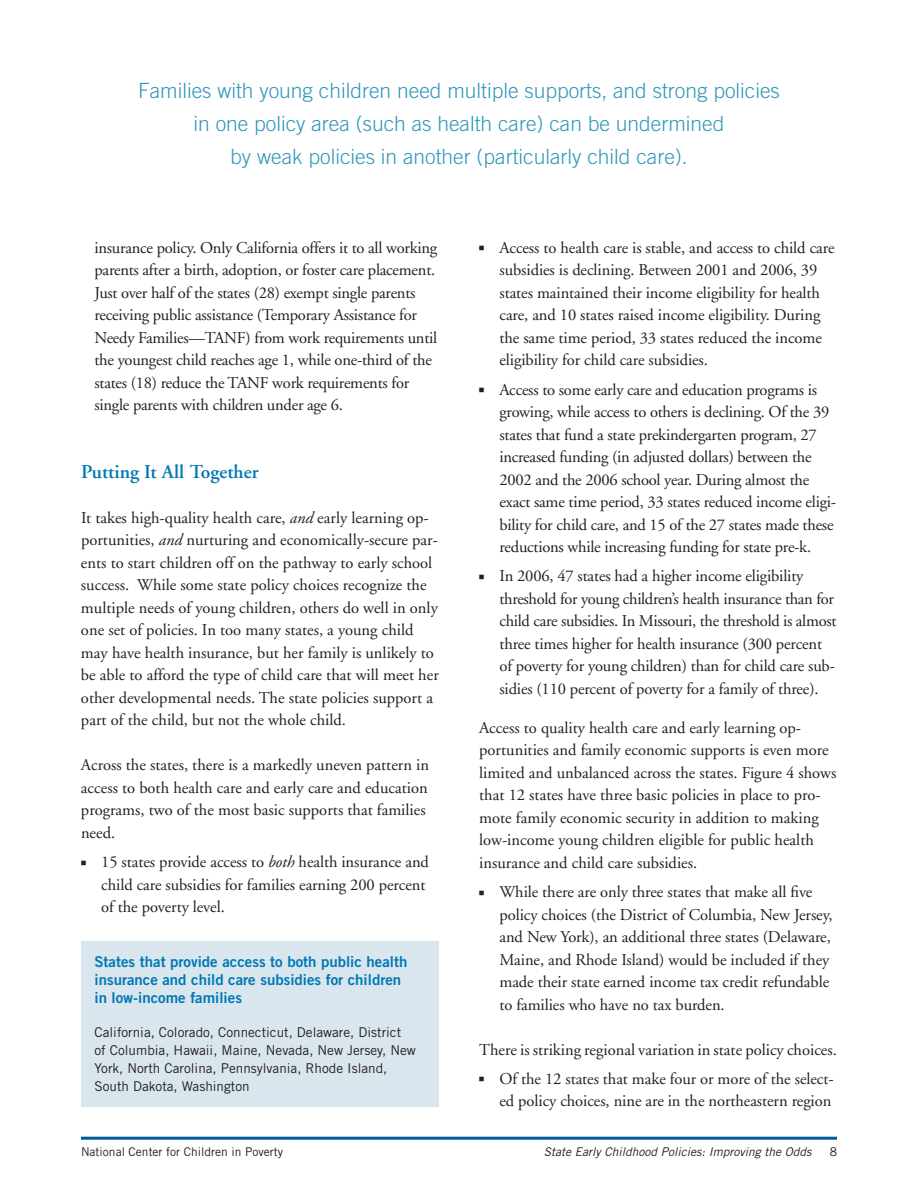
<style>
.page{position:relative;width:918px;height:1188px;background:#fff}
.page>*{position:absolute;margin:0;border:0;box-sizing:border-box;transform-origin:0 0}
.t1{font:300 21px/33px "Trade Gothic";color:#2f97b9;text-align:center}
.t2{font:600 19.5px "Adobe Garamond";color:#0078b4}
.t3{font:16.5px/22.5px "Adobe Garamond";letter-spacing:-.005em;color:#231f20}
.t4{font:15px/18px "Trade Gothic Bold Two";color:#0078b4}
.t5{font:13.5px/18px "Trade Gothic";color:#231f20}
.t6{font:italic 12px "Trade Gothic";color:#231f20}
.t7{font:12px "Trade Gothic";color:#231f20}
.s1{font-style:italic}
</style>
<div class="page">
<hr style="left:81px;top:1137px;width:756px;height:3px;background:#00599b">
<div style="left:81px;top:941px;width:358px;height:166px;background:#d9e6ee"></div>
<p class="t1" style="left:138px;top:73px;width:643px">Families with young children need multiple supports, and strong policies in one policy area (such as health care) can be undermined<br>by weak policies in another (particularly child care).</p>
<p class="t3" style="left:94px;top:237px;width:344px">insurance policy. Only California offers it to all working parents after a birth, adoption, or foster care placement.<br>Just over half of the states (28) exempt single parents receiving public assistance (Temporary Assistance for Needy Families—TANF) from work requirements until the youngest child reaches age 1, while one-third of the states (18) reduce the TANF work requirements for single parents with children under age 6.</p>
<p class="t2" style="left:81px;top:461px;width:179px">Putting It All Together</p>
<p class="t3" style="left:81px;top:507px;width:359px">It takes high-quality health care, <span class="s1">and</span> early learning op&shy;portunities, <span class="s1">and</span> nurturing and economically-secure par&shy;ents to start children off on the pathway to early school success. While some state policy choices recognize the multiple needs of young children, others do well in only one set of policies. In too many states, a young child may have health insurance, but her family is unlikely to be able to afford the type of child care that will meet her other developmental needs. The state policies support a part of the child, but not the whole child.</p>
<p class="t3" style="left:81px;top:754px;width:350px">Across the states, there is a markedly uneven pattern in access to both health care and early care and education programs, two of the most basic supports that families need.</p>
<p class="t3" style="left:101px;top:851px;width:329px">15 states provide access to <span class="s1">both</span> health insurance and child care subsidies for families earning 200 percent of the poverty level.</p>
<p class="t4" style="left:94px;top:952px;width:314px">States that provide access to both public health insurance and child care subsidies for children in low-income families</p>
<p class="t5" style="left:94px;top:1023px;width:323px">California, Colorado, Connecticut, Delaware, District<br>of Columbia, Hawaii, Maine, Nevada, New Jersey, New York, North Carolina, Pennsylvania, Rhode Island, South Dakota, Washington</p>
<p class="t3" style="left:500px;top:237px;width:337px">Access to health care is stable, and access to child care subsidies is declining. Between 2001 and 2006, 39 states maintained their income eligibility for health care, and 10 states raised income eligibility. During the same time period, 33 states reduced the income eligibility for child care subsidies.</p>
<p class="t3" style="left:499px;top:379px;width:338px">Access to some early care and education programs is growing, while access to others is declining. Of the 39 states that fund a state prekindergarten program, 27 increased funding (in adjusted dollars) between the 2002 and the 2006 school year. During almost the exact same time period, 33 states reduced income eligi&shy;bility for child care, and 15 of the 27 states made these reductions while increasing funding for state pre-k.</p>
<p class="t3" style="left:500px;top:565px;width:338px">In 2006, 47 states had a higher income eligibility threshold for young children’s health insurance than for child care subsidies. In Missouri, the threshold is almost three times higher for health insurance (300 percent of poverty for young children) than for child care sub&shy;sidies (110 percent of poverty for a family of three).</p>
<p class="t3" style="left:479px;top:717px;width:359px">Access to quality health care and early learning op&shy;portunities and family economic supports is even more limited and unbalanced across the states. Figure 4 shows that 12 states have three basic policies in place to pro&shy;mote family economic security in addition to making low-income young children eligible for public health insurance and child care subsidies.</p>
<p class="t3" style="left:500px;top:881px;width:335px">While there are only three states that make all five policy choices (the District of Columbia, New Jersey, and New York), an additional three states (Delaware, Maine, and Rhode Island) would be included if they made their state earned income tax credit refundable to families who have no tax burden.</p>
<p class="t3" style="left:479px;top:1035px;width:359px;line-height:29.2px;text-align:right">There is striking regional variation in state policy choices.<br>Of the 12 states that make four or more of the select-</p>
<p class="t3" style="left:499px;top:1090px;width:333px">ed policy choices, nine are in the northeastern region</p>
<p class="t7" style="left:81px;top:1144px;width:204px">National Center for Children in Poverty</p>
<p class="t6" style="left:544px;top:1144px;width:269px">State Early Childhood Policies: Improving the Odds</p>
<p class="t7" style="left:830px;top:1144px;width:9px">8</p>
</div>
